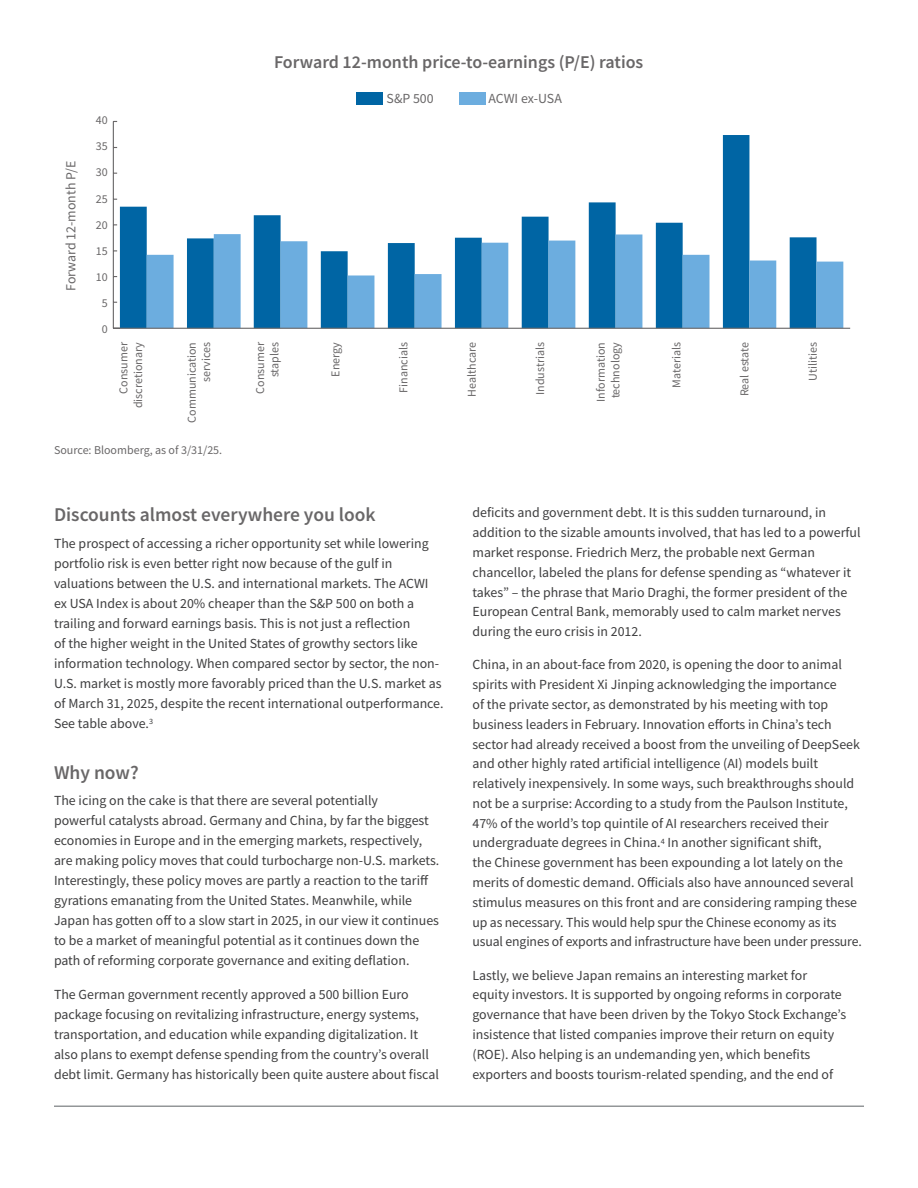
<style>
.page{position:relative;width:918px;height:1188px;background:#fff}
.page>*{position:absolute;margin:0;border:0;box-sizing:border-box;transform-origin:0 0}
.t1{font:600 19.5px "Source Sans Pro";color:#696768}
.Chart_-_heading{font:600 18px "Source Sans Pro";color:#696768}
.t2{font:13.8px/19.8px "Source Sans Pro";color:#3e3e3f}
.Chart_-_axis_title{font:13.8px "Source Sans Pro";color:#696768}
.Chart_-_axis{font:12px/14.4px "Source Sans Pro";color:#696768;text-align:right}
</style>
<div class="page">
<hr style="left:54px;top:1106px;width:810px;height:1px;background:#939698">
<div style="left:356px;top:92px;width:27px;height:12px;background:#0065a4"></div>
<div style="left:459px;top:92px;width:26px;height:12px;background:#6caddf"></div>
<svg style="left:120px;top:135px;width:630px;height:193px"></svg>
<svg style="left:147px;top:234px;width:696px;height:94px"></svg>
<hr style="left:113px;top:121px;width:1px;height:207px;background:#696768">
<hr style="left:113px;top:328px;width:737px;height:1px;background:#696768">
<p class="Chart_-_heading" style="left:274px;top:50px;width:371px">Forward 12-month price-to-earnings (P/E) ratios</p>
<p class="Chart_-_axis_title" style="left:62px;top:291px;width:131px;rotate:-90deg">Forward 12-month P/E</p>
<p class="Chart_-_axis" style="left:96px;top:113px;width:13px">40</p>
<p class="Chart_-_axis" style="left:96px;top:139px;width:13px">35</p>
<p class="Chart_-_axis" style="left:96px;top:165px;width:13px">30</p>
<p class="Chart_-_axis" style="left:96px;top:191px;width:13px">25</p>
<p class="Chart_-_axis" style="left:96px;top:217px;width:13px">20</p>
<p class="Chart_-_axis" style="left:96px;top:244px;width:13px">15</p>
<p class="Chart_-_axis" style="left:96px;top:270px;width:13px">10</p>
<p class="Chart_-_axis" style="left:102px;top:296px;width:7px">5</p>
<p class="Chart_-_axis" style="left:102px;top:322px;width:7px">0</p>
<p class="Chart_-_axis_title" style="left:387px;top:90px;width:49px">S&amp;P 500</p>
<p class="Chart_-_axis_title" style="left:488px;top:90px;width:75px">ACWI ex-USA</p>
<p class="Chart_-_axis" style="left:116px;top:408px;width:68px;rotate:-90deg">Consumer discretionary</p>
<p class="Chart_-_axis" style="left:253px;top:394px;width:53px;rotate:-90deg">Consumer staples</p>
<p class="Chart_-_axis" style="left:465px;top:397px;width:56px;rotate:-90deg">Healthcare</p>
<p class="Chart_-_axis" style="left:669px;top:388px;width:47px;rotate:-90deg">Materials</p>
<p class="Chart_-_axis" style="left:328px;top:377px;width:36px;rotate:-90deg">Energy</p>
<p class="Chart_-_axis" style="left:396px;top:393px;width:52px;rotate:-90deg">Financials</p>
<p class="Chart_-_axis" style="left:533px;top:395px;width:55px;rotate:-90deg">Industrials</p>
<p class="Chart_-_axis" style="left:594px;top:402px;width:61px;text-align:left;rotate:-90deg">Information technology</p>
<p class="Chart_-_axis" style="left:185px;top:423px;width:82px;rotate:-90deg">Communication services</p>
<p class="Chart_-_axis" style="left:54px;top:443px;width:170px">Source: Bloomberg, as of 3/31/25.</p>
<p class="Chart_-_axis" style="left:737px;top:396px;width:56px;rotate:-90deg">Real estate</p>
<p class="Chart_-_axis" style="left:806px;top:381px;width:40px;rotate:-90deg">Utilities</p>
<p class="t1" style="left:54px;top:502px;width:323px">Discounts almost everywhere you look</p>
<p class="t2" style="left:54px;top:533px;width:391px">The prospect of accessing a richer opportunity set while lowering portfolio risk is even better right now because of the gulf in valuations between the U.S. and international markets. The ACWI ex USA Index is about 20% cheaper than the S&amp;P 500 on both a trailing and forward earnings basis. This is not just a reflection<br>of the higher weight in the United States of growthy sectors like information technology. When compared sector by sector, the non-U.S. market is mostly more favorably priced than the U.S. market as of March 31, 2025, despite the recent international outperformance.<br>See table above.<sup>3</sup></p>
<p class="t1" style="left:54px;top:759px;width:86px">Why now?</p>
<p class="t2" style="left:54px;top:791px;width:387px">The icing on the cake is that there are several potentially<br>powerful catalysts abroad. Germany and China, by far the biggest economies in Europe and in the emerging markets, respectively, are making policy moves that could turbocharge non-U.S. markets.<br>Interestingly, these policy moves are partly a reaction to the tariff gyrations emanating from the United States. Meanwhile, while Japan has gotten off to a slow start in 2025, in our view it continues to be a market of meaningful potential as it continues down the path of reforming corporate governance and exiting deflation.</p>
<p class="t2" style="left:54px;top:984px;width:386px">The German government recently approved a 500 billion Euro package focusing on revitalizing infrastructure, energy systems, transportation, and education while expanding digitalization. It also plans to exempt defense spending from the country’s overall debt limit. Germany has historically been quite austere about fiscal</p>
<p class="t2" style="left:472px;top:503px;width:390px">deficits and government debt. It is this sudden turnaround, in addition to the sizable amounts involved, that has led to a powerful market response. Friedrich Merz, the probable next German chancellor, labeled the plans for defense spending as “whatever it takes” – the phrase that Mario Draghi, the former president of the European Central Bank, memorably used to calm market nerves during the euro crisis in 2012.</p>
<p class="t2" style="left:472px;top:655px;width:391px">China, in an about-face from 2020, is opening the door to animal spirits with President Xi Jinping acknowledging the importance<br>of the private sector, as demonstrated by his meeting with top business leaders in February. Innovation efforts in China’s tech sector had already received a boost from the unveiling of DeepSeek and other highly rated artificial intelligence (AI) models built relatively inexpensively. In some ways, such breakthroughs should not be a surprise: According to a study from the Paulson Institute, 47% of the world’s top quintile of AI researchers received their undergraduate degrees in China.<sup>4</sup> In another significant shift,<br>the Chinese government has been expounding a lot lately on the merits of domestic demand. Officials also have announced several stimulus measures on this front and are considering ramping these up as necessary. This would help spur the Chinese economy as its usual engines of exports and infrastructure have been under pressure.</p>
<p class="t2" style="left:472px;top:965px;width:375px">Lastly, we believe Japan remains an interesting market for equity investors. It is supported by ongoing reforms in corporate governance that have been driven by the Tokyo Stock Exchange’s insistence that listed companies improve their return on equity (ROE). Also helping is an undemanding yen, which benefits exporters and boosts tourism-related spending, and the end of</p>
</div>
